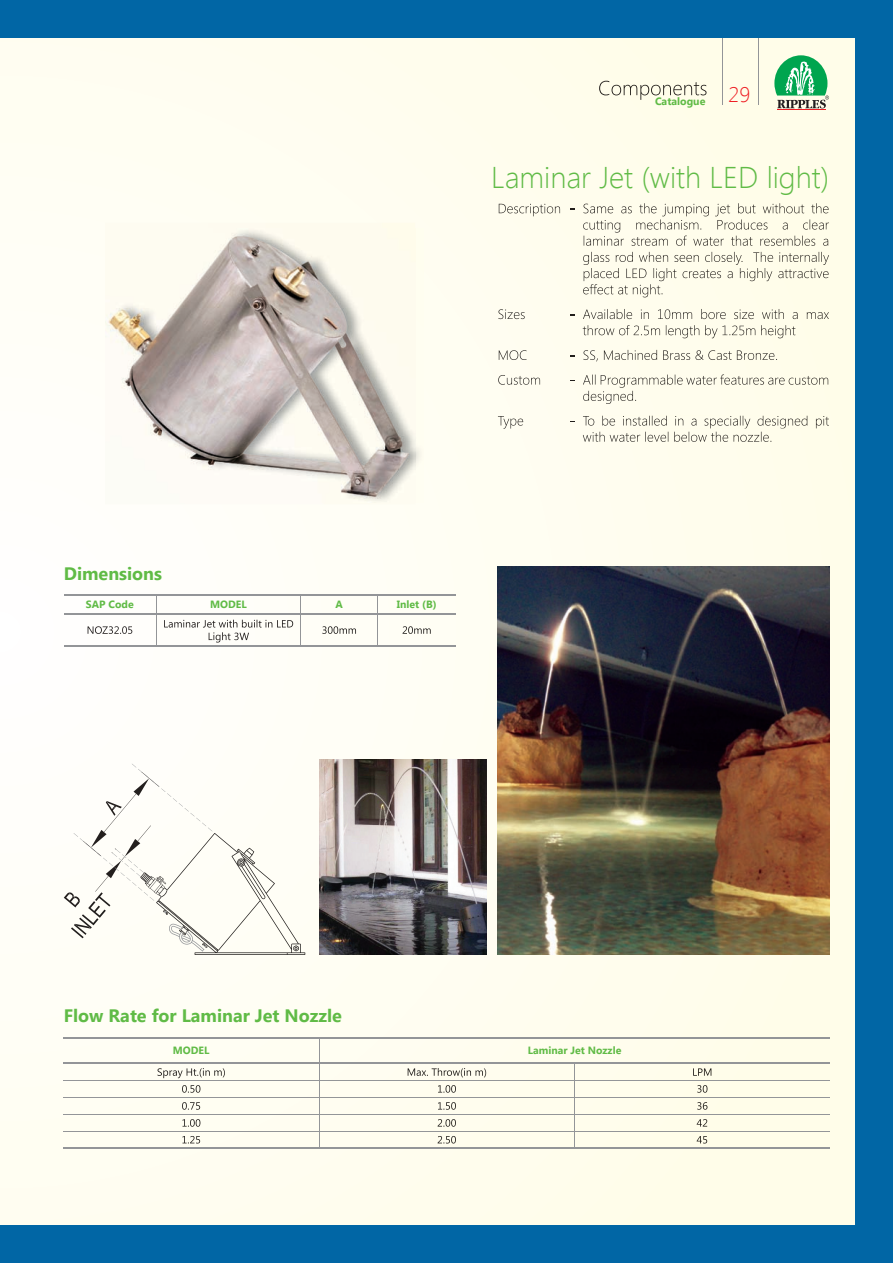
<style>
.page{position:relative;width:893px;height:1263px;background:#0166a5}
.page>*{position:absolute;margin:0;border:0;box-sizing:border-box;transform-origin:0 0}
.t1{font:300 30px "Segoe UI";color:#60bb46}
.t2{font:300 21px "Segoe UI";color:#ee1d23}
.t3{font:700 18px "Segoe UI";color:#60bb46}
.t4{font:700 10.65px "Segoe UI";color:#60bb46}
.t5{font:700 10.5px "Segoe UI";color:#60bb46}
</style>
<div class="page">
<div style="left:0;top:38px;width:855px;height:1187px;background:#fffdf1"></div>
<hr style="left:758px;top:38px;width:1px;height:67px;background:#939598">
<hr style="left:722px;top:38px;width:1px;height:67px;background:#939598">
<img style="left:599px;top:81px;width:108px;height:19px">
<img style="left:497px;top:566px;width:332px;height:389px">
<hr style="left:64px;top:594px;width:92px;height:2px;background:#939598">
<svg style="left:156px;top:596px;width:1px;height:17px"></svg>
<hr style="left:156px;top:594px;width:145px;height:2px;background:#939598">
<svg style="left:300px;top:596px;width:1px;height:17px"></svg>
<hr style="left:301px;top:594px;width:77px;height:2px;background:#939598">
<hr style="left:378px;top:594px;width:77px;height:2px;background:#939598">
<hr style="left:64px;top:613px;width:92px;height:2px;background:#939598">
<hr style="left:64px;top:645px;width:92px;height:2px;background:#939598">
<hr style="left:156px;top:615px;width:1px;height:30px;background:#939598">
<hr style="left:156px;top:613px;width:145px;height:2px;background:#939598">
<hr style="left:156px;top:645px;width:145px;height:2px;background:#939598">
<hr style="left:300px;top:615px;width:1px;height:30px;background:#939598">
<hr style="left:301px;top:613px;width:77px;height:2px;background:#939598">
<hr style="left:301px;top:645px;width:77px;height:2px;background:#939598">
<hr style="left:378px;top:615px;width:1px;height:30px;background:#939598">
<hr style="left:378px;top:613px;width:77px;height:2px;background:#939598">
<hr style="left:378px;top:645px;width:77px;height:2px;background:#939598">
<img style="left:88px;top:626px;width:44px;height:8px">
<img style="left:164px;top:620px;width:130px;height:8px">
<img style="left:209px;top:632px;width:40px;height:10px">
<img style="left:322px;top:626px;width:34px;height:8px">
<img style="left:403px;top:626px;width:28px;height:8px">
<hr style="left:64px;top:1037px;width:255px;height:1px;background:#939598">
<hr style="left:319px;top:1037px;width:255px;height:1px;background:#939598">
<hr style="left:574px;top:1037px;width:256px;height:1px;background:#939598">
<hr style="left:64px;top:1062px;width:255px;height:2px;background:#939598">
<hr style="left:319px;top:1062px;width:255px;height:2px;background:#939598">
<hr style="left:574px;top:1062px;width:256px;height:2px;background:#939598">
<hr style="left:64px;top:1080px;width:255px;height:1px;background:#939598">
<hr style="left:319px;top:1080px;width:255px;height:1px;background:#939598">
<hr style="left:574px;top:1080px;width:256px;height:1px;background:#939598">
<hr style="left:64px;top:1097px;width:255px;height:1px;background:#939598">
<hr style="left:319px;top:1097px;width:255px;height:1px;background:#939598">
<hr style="left:574px;top:1097px;width:256px;height:1px;background:#939598">
<hr style="left:64px;top:1114px;width:255px;height:1px;background:#939598">
<hr style="left:319px;top:1114px;width:255px;height:1px;background:#939598">
<hr style="left:574px;top:1114px;width:256px;height:1px;background:#939598">
<hr style="left:64px;top:1131px;width:255px;height:1px;background:#939598">
<hr style="left:64px;top:1147px;width:255px;height:2px;background:#939598">
<svg style="left:319px;top:1038px;width:1px;height:109px"></svg>
<hr style="left:319px;top:1131px;width:255px;height:1px;background:#939598">
<hr style="left:319px;top:1147px;width:255px;height:2px;background:#939598">
<svg style="left:574px;top:1064px;width:1px;height:83px"></svg>
<hr style="left:574px;top:1131px;width:256px;height:1px;background:#939598">
<hr style="left:574px;top:1147px;width:256px;height:2px;background:#939598">
<img style="left:157px;top:1068px;width:68px;height:10px">
<img style="left:408px;top:1068px;width:78px;height:9px">
<img style="left:693px;top:1068px;width:18px;height:8px">
<img style="left:182px;top:1085px;width:18px;height:8px">
<img style="left:438px;top:1085px;width:18px;height:8px">
<svg style="left:697px;top:1085px;width:10px;height:8px"></svg>
<img style="left:182px;top:1102px;width:18px;height:8px">
<img style="left:438px;top:1102px;width:18px;height:8px">
<svg style="left:697px;top:1102px;width:10px;height:8px"></svg>
<img style="left:182px;top:1119px;width:18px;height:8px">
<img style="left:438px;top:1119px;width:18px;height:8px">
<svg style="left:697px;top:1119px;width:10px;height:7px"></svg>
<img style="left:182px;top:1136px;width:18px;height:7px">
<img style="left:438px;top:1136px;width:18px;height:7px">
<svg style="left:697px;top:1136px;width:10px;height:7px"></svg>
<img style="left:499px;top:204px;width:61px;height:12px">
<img style="left:583px;top:203px;width:246px;height:13px">
<img style="left:583px;top:219px;width:246px;height:14px">
<img style="left:584px;top:236px;width:245px;height:10px">
<img style="left:583px;top:252px;width:246px;height:13px">
<img style="left:584px;top:268px;width:245px;height:13px">
<img style="left:583px;top:284px;width:80px;height:13px">
<img style="left:498px;top:309px;width:27px;height:10px">
<svg style="left:583px;top:309px;width:8px;height:10px"></svg>
<img style="left:591px;top:309px;width:238px;height:10px">
<img style="left:583px;top:325px;width:212px;height:13px">
<img style="left:499px;top:350px;width:27px;height:10px">
<img style="left:583px;top:350px;width:164px;height:11px">
<img style="left:748px;top:353px;width:30px;height:7px">
<img style="left:498px;top:375px;width:42px;height:10px">
<img style="left:583px;top:375px;width:28px;height:10px">
<img style="left:612px;top:374px;width:217px;height:14px">
<img style="left:583px;top:391px;width:53px;height:13px">
<img style="left:498px;top:416px;width:25px;height:13px">
<svg style="left:583px;top:415px;width:246px;height:14px"></svg>
<img style="left:583px;top:432px;width:189px;height:10px">
<img style="left:108px;top:230px;width:307px;height:271px">
<img style="left:320px;top:760px;width:166px;height:195px">
<img style="left:159px;top:833px;width:146px;height:122px">
<img style="left:212px;top:848px;width:43px;height:46px">
<img style="left:237px;top:851px;width:15px;height:14px">
<svg style="left:169px;top:924px;width:39px;height:27px"></svg>
<img style="left:64px;top:893px;width:14px;height:14px">
<svg style="left:71px;top:917px;width:21px;height:21px"></svg>
<img style="left:75px;top:924px;width:16px;height:5px">
<img style="left:82px;top:914px;width:17px;height:11px">
<img style="left:88px;top:905px;width:18px;height:13px">
<img style="left:95px;top:905px;width:15px;height:1px">
<svg style="left:68px;top:764px;width:144px;height:141px"></svg>
<svg style="left:774px;top:55px;width:55px;height:53px"></svg>
<hr style="left:777px;top:109px;width:48px;height:1px;background:#ee1d23">
<img style="left:163px;top:910px;width:43px;height:37px">
<p class="t4" style="left:655px;top:94px;width:52px">Catalogue</p>
<h2 class="t2" style="left:729px;top:81px;width:23px">29</h2>
<h1 class="t1" style="left:491px;top:156px;width:340px">Laminar Jet (with LED light)</h1>
<h3 class="t3" style="left:64px;top:560px;width:100px">Dimensions</h3>
<p class="t5" style="left:86px;top:597px;width:49px">SAP Code</p>
<p class="t5" style="left:210px;top:597px;width:38px">MODEL</p>
<p class="t5" style="left:336px;top:597px;width:9px">A</p>
<p class="t5" style="left:397px;top:597px;width:41px">Inlet (B)</p>
<h3 class="t3" style="left:64px;top:1003px;width:280px">Flow Rate for Laminar Jet Nozzle</h3>
<p class="t5" style="left:173px;top:1043px;width:38px">MODEL</p>
<p class="t5" style="left:528px;top:1043px;width:95px">Laminar Jet Nozzle</p>
</div>
